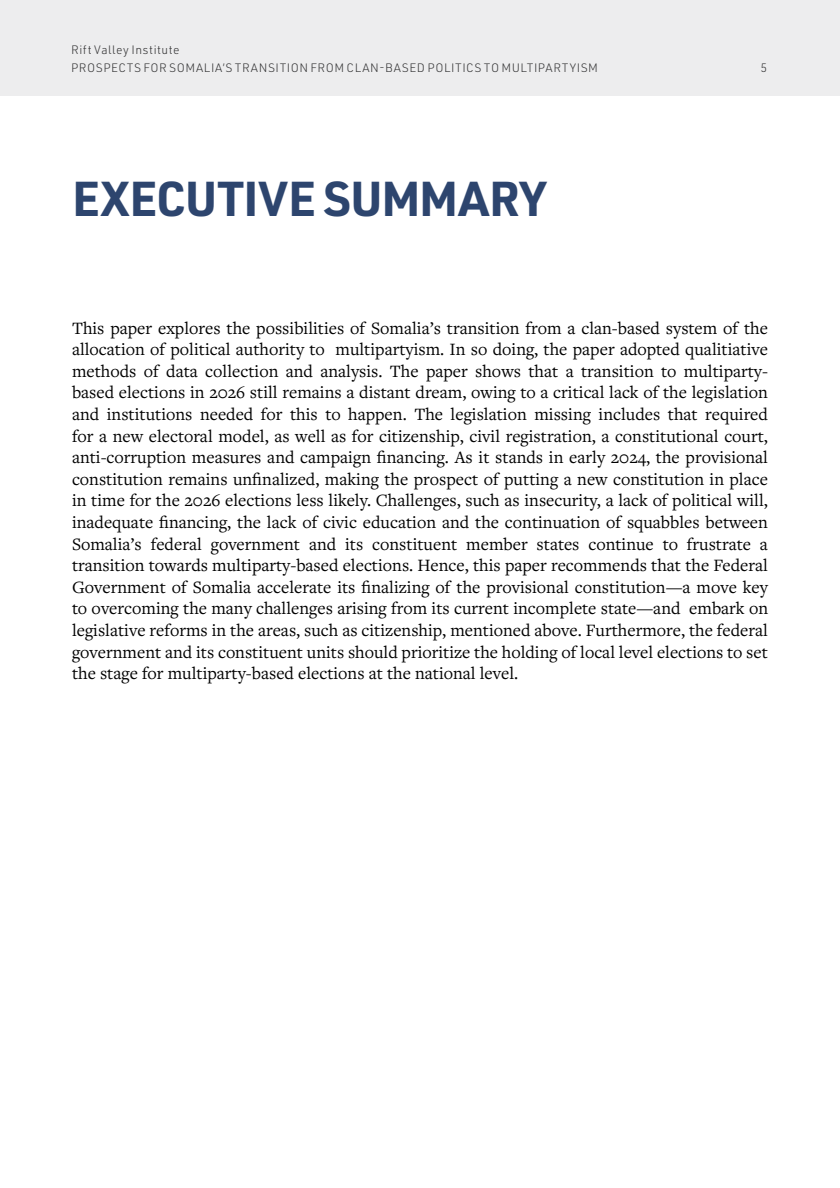
<style>
.page{position:relative;width:840px;height:1188px;background:#fff}
.page>*{position:absolute;margin:0;border:0;box-sizing:border-box;transform-origin:0 0}
.t1{font:700 48px "URWDIN";letter-spacing:-.005em;color:#2d456e}
.t2{font:18px/21.6px "Freight Text Pro";color:#000;text-align:justify}
.t3{font:300 12px/18px "URWDIN";letter-spacing:.045em;color:#383839}
</style>
<div class="page">
<div style="left:0;top:0;width:840px;height:96px;background:#ededee"></div>
<p class="t3" style="left:71px;top:40px;width:528px">Rift Valley Institute<br>PROSPECTS FOR SOMALIA’S TRANSITION FROM CLAN-BASED POLITICS TO MULTIPARTYISM</p>
<h1 class="t1" style="left:72px;top:166px;width:476px">EXECUTIVE SUMMARY</h1>
<p class="t3" style="left:761px;top:58px;width:8px">5</p>
<p class="t2" style="left:72px;top:316px;width:698px">This paper explores the possibilities of Somalia’s transition from a clan-based system of the allocation of political authority to multipartyism. In so doing, the paper adopted qualitiative methods of data collection and analysis. The paper shows that a transition to multiparty&shy;based elections in 2026 still remains a distant dream, owing to a critical lack of the legislation and institutions needed for this to happen. The legislation missing includes that required for a new electoral model, as well as for citizenship, civil registration, a constitutional court, anti-corruption measures and campaign financing. As it stands in early 2024, the provisional constitution remains unfinalized, making the prospect of putting a new constitution in place in time for the 2026 elections less likely. Challenges, such as insecurity, a lack of political will, inadequate financing, the lack of civic education and the continuation of squabbles between Somalia’s federal government and its constituent member states continue to frustrate a transition towards multiparty-based elections. Hence, this paper recommends that the Federal Government of Somalia accelerate its finalizing of the provisional constitution—a move key to overcoming the many challenges arising from its current incomplete state—and embark on legislative reforms in the areas, such as citizenship, mentioned above. Furthermore, the federal government and its constituent units should prioritize the holding of local level elections to set the stage for multiparty-based elections at the national level.</p>
</div>
